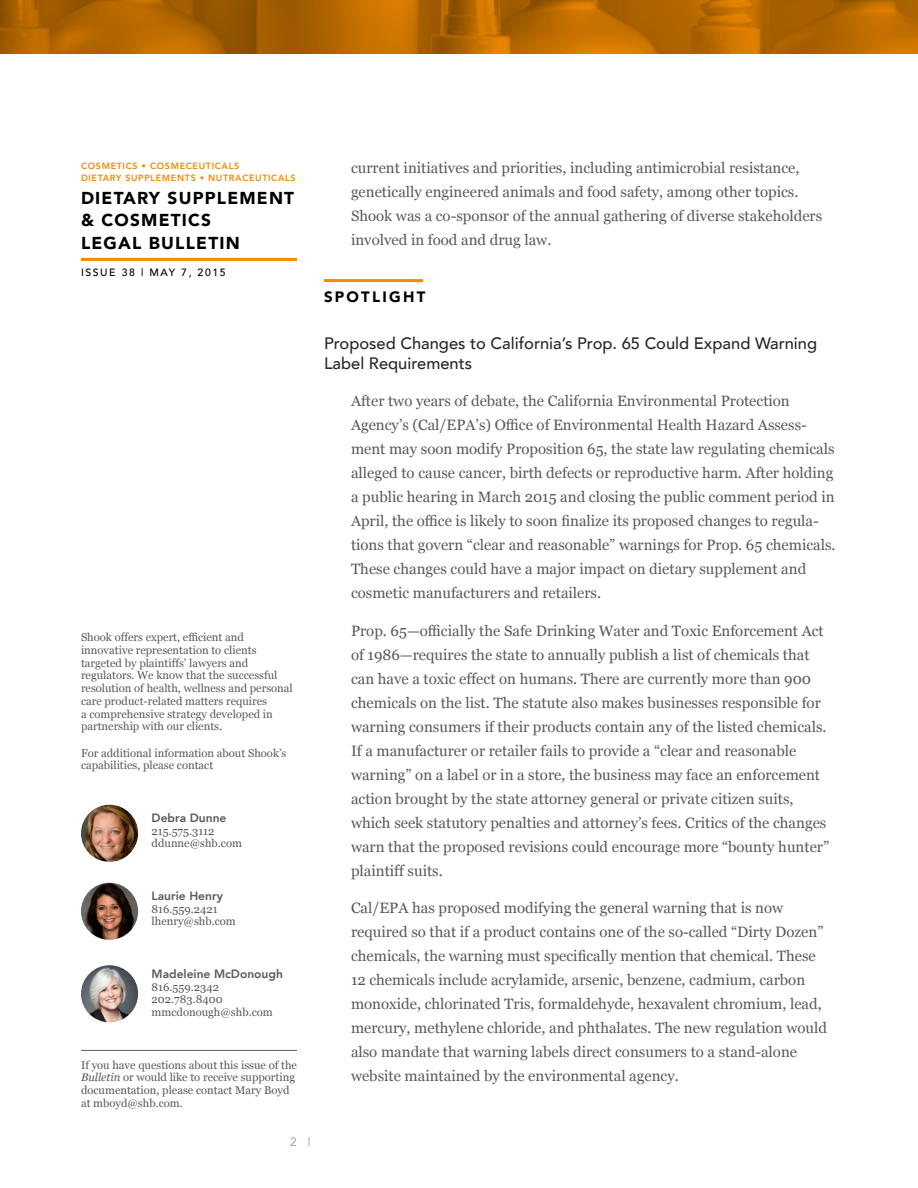
<style>
.page{position:relative;width:918px;height:1188px;background:#fff}
.page>*{position:absolute;margin:0;border:0;box-sizing:border-box;transform-origin:0 0}
.t1{font:900 17.25px/22.5px "Avenir";letter-spacing:.07em;color:#000}
.t2{font:500 16.5px/19.8px "Avenir";color:#292829}
.t3{font:15px/24px "Georgia";color:#5c5855}
.t4{font:900 15px "Avenir";letter-spacing:.15em;color:#000}
.t5{font:800 12px "Avenir";color:#58595b}
.t6{font:12px "Avenir";color:#939598}
.t7{font:11.25px/12.8px "Georgia";color:#58595b}
.t8{font:500 10.5px "Avenir";letter-spacing:.15em;color:#000}
.t9{font:800 9px/12.6px "Avenir LT Std";letter-spacing:.07em;color:#f38a00}
.s1{font-style:italic}
</style>
<div class="page">
<svg style="left:0;top:0;width:918px;height:54px;background:#b36600"></svg>
<hr style="left:81px;top:258px;width:216px;height:3px;background:#f38a00">
<hr style="left:324px;top:279px;width:99px;height:3px;background:#f38a00">
<hr style="left:81px;top:1050px;width:216px;height:1px;background:#58595b">
<img style="left:81px;top:883px;width:57px;height:57px;border-radius:29px">
<img style="left:81px;top:965px;width:57px;height:57px;border-radius:29px">
<img style="left:81px;top:805px;width:57px;height:57px;border-radius:29px">
<p class="t9" style="left:81px;top:159px;width:216px">COSMETICS • COSMECEUTICALS<br>DIETARY SUPPLEMENTS • NUTRACEUTICALS</p>
<p class="t1" style="left:81px;top:186px;width:215px">DIETARY SUPPLEMENT &amp; COSMETICS<br>LEGAL BULLETIN</p>
<p class="t8" style="left:81px;top:263px;width:146px">ISSUE 38 | MAY 7, 2015</p>
<p class="t7" style="left:81px;top:631px;width:213px">Shook offers expert, efficient and innovative representation to clients targeted by plaintiffs’ lawyers and regulators. We know that the successful resolution of health, wellness and personal care product-related matters requires<br>a comprehensive strategy developed in partnership with our clients.</p>
<p class="t7" style="left:81px;top:746px;width:207px">For additional information about Shook’s capabilities, please contact</p>
<p class="t5" style="left:152px;top:808px;width:76px">Debra Dunne</p>
<p class="t7" style="left:152px;top:824px;width:92px">215.575.3112 ddunne@shb.com</p>
<p class="t5" style="left:152px;top:886px;width:73px">Laurie Henry</p>
<p class="t7" style="left:152px;top:902px;width:86px">816.559.2421 lhenry@shb.com</p>
<p class="t5" style="left:152px;top:964px;width:133px">Madeleine McDonough</p>
<p class="t7" style="left:152px;top:980px;width:123px">816.559.2342<br>202.783.8400 mmcdonough@shb.com</p>
<p class="t7" style="left:81px;top:1058px;width:217px">If you have questions about this issue of the <span class="s1">Bulletin</span> or would like to receive supporting documentation, please contact Mary Boyd at mboyd@shb.com.</p>
<p class="t6" style="left:290px;top:1135px;width:22px">2 |</p>
<p class="t3" style="left:351px;top:156px;width:473px">current initiatives and priorities, including antimicrobial resistance, genetically engineered animals and food safety, among other topics.<br>Shook was a co-sponsor of the annual gathering of diverse stakeholders involved in food and drug law.</p>
<p class="t4" style="left:324px;top:284px;width:103px">SPOTLIGHT</p>
<p class="t2" style="left:324px;top:333px;width:495px">Proposed Changes to California’s Prop. 65 Could Expand Warning<br>Label Requirements</p>
<p class="t3" style="left:351px;top:389px;width:486px">After two years of debate, the California Environmental Protection Agency’s (Cal/EPA’s) Office of Environmental Health Hazard Assess&shy;ment may soon modify Proposition 65, the state law regulating chemicals alleged to cause cancer, birth defects or reproductive harm. After holding a public hearing in March 2015 and closing the public comment period in April, the office is likely to soon finalize its proposed changes to regula&shy;tions that govern “clear and reasonable” warnings for Prop. 65 chemicals.<br>These changes could have a major impact on dietary supplement and cosmetic manufacturers and retailers.</p>
<p class="t3" style="left:351px;top:618px;width:480px">Prop. 65—officially the Safe Drinking Water and Toxic Enforcement Act of 1986—requires the state to annually publish a list of chemicals that can have a toxic effect on humans. There are currently more than 900 chemicals on the list. The statute also makes businesses responsible for warning consumers if their products contain any of the listed chemicals.<br>If a manufacturer or retailer fails to provide a “clear and reasonable warning” on a label or in a store, the business may face an enforcement action brought by the state attorney general or private citizen suits, which seek statutory penalties and attorney’s fees. Critics of the changes warn that the proposed revisions could encourage more “bounty hunter” plaintiff suits.</p>
<p class="t3" style="left:351px;top:896px;width:478px">Cal/EPA has proposed modifying the general warning that is now required so that if a product contains one of the so-called “Dirty Dozen” chemicals, the warning must specifically mention that chemical. These 12 chemicals include acrylamide, arsenic, benzene, cadmium, carbon monoxide, chlorinated Tris, formaldehyde, hexavalent chromium, lead, mercury, methylene chloride, and phthalates. The new regulation would also mandate that warning labels direct consumers to a stand-alone website maintained by the environmental agency.</p>
</div>
